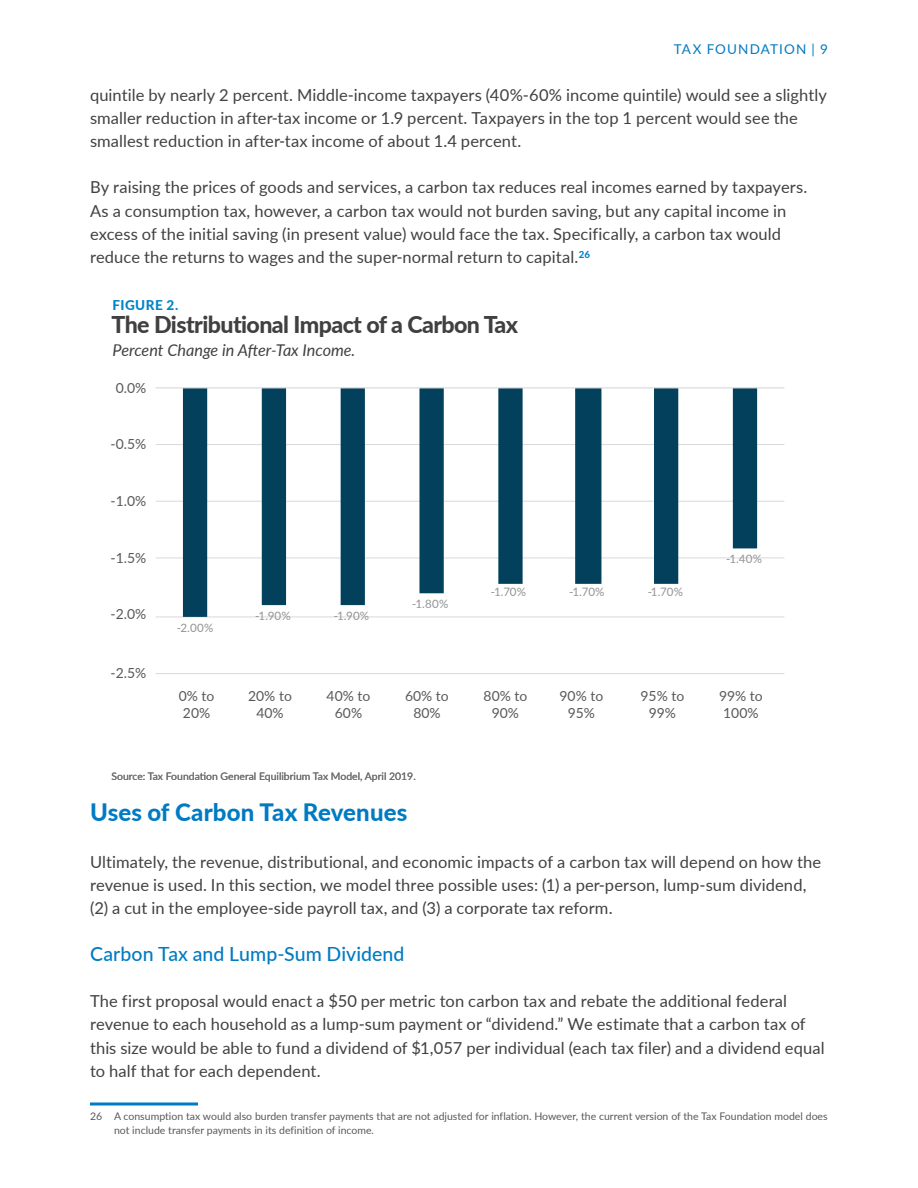
<style>
.page{position:relative;width:918px;height:1188px;background:#fff}
.page>*{position:absolute;margin:0;border:0;box-sizing:border-box;transform-origin:0 0}
.t1{font:800 24px "Lato";letter-spacing:.005em;color:#007bc3}
.t2{font:800 23.25px "Lato";letter-spacing:-.025em;color:#404041}
.t3{font:500 19.5px "Lato";letter-spacing:.005em;color:#007bc3}
.t4{font:16.5px/23.2px "Lato";letter-spacing:.005em;color:#414042}
.t5{font:italic 16.2px "Lato";color:#404041}
.t6{font:13.95px/16.6px "Lato";color:#58595b;text-align:center}
.t7{font:13.5px "Lato";letter-spacing:.085em;color:#007bc3}
.t8{font:800 13.5px "Lato";letter-spacing:.035em;color:#0083c8}
.t9{font:11.55px "Lato";letter-spacing:.005em;color:#929497}
.t10{font:10.5px/13.5px "Lato";color:#58595b}
.t11{font:10.5px "Lato";color:#6d6e70}
</style>
<div class="page">
<hr style="left:90px;top:1102px;width:108px;height:3px;background:#007bc3">
<hr style="left:156px;top:673px;width:628px;height:1px;background:#d9d9d9">
<hr style="left:156px;top:617px;width:628px;height:1px;background:#d9d9d9">
<hr style="left:156px;top:558px;width:628px;height:1px;background:#d9d9d9">
<hr style="left:156px;top:501px;width:628px;height:1px;background:#d9d9d9">
<hr style="left:156px;top:444px;width:628px;height:1px;background:#d9d9d9">
<svg style="left:183px;top:388px;width:574px;height:229px"></svg>
<hr style="left:156px;top:387px;width:628px;height:1px;background:#d9d9d9">
<p class="t7" style="left:674px;top:39px;width:156px">TAX FOUNDATION | 9</p>
<p class="t4" style="left:90px;top:82px;width:739px">quintile by nearly 2 percent. Middle-income taxpayers (40%-60% income quintile) would see a slightly smaller reduction in after-tax income or 1.9 percent. Taxpayers in the top 1 percent would see the smallest reduction in after-tax income of about 1.4 percent.</p>
<p class="t4" style="left:90px;top:175px;width:719px">By raising the prices of goods and services, a carbon tax reduces real incomes earned by taxpayers.<br>As a consumption tax, however, a carbon tax would not burden saving, but any capital income in excess of the initial saving (in present value) would face the tax. Specifically, a carbon tax would reduce the returns to wages and the super-normal return to capital.<sup>26</sup></p>
<p class="t8" style="left:112px;top:295px;width:67px">FIGURE 2.</p>
<h2 class="t2" style="left:112px;top:307px;width:408px">The Distributional Impact of a Carbon Tax</h2>
<p class="t5" style="left:113px;top:339px;width:244px">Percent Change in After-Tax Income.</p>
<p class="t6" style="left:116px;top:379px;width:32px">0.0%</p>
<p class="t6" style="left:111px;top:435px;width:37px">-0.5%</p>
<p class="t6" style="left:111px;top:492px;width:37px">-1.0%</p>
<p class="t6" style="left:111px;top:549px;width:37px">-1.5%</p>
<p class="t6" style="left:111px;top:605px;width:37px">-2.0%</p>
<p class="t6" style="left:111px;top:664px;width:37px">-2.5%</p>
<p class="t9" style="left:177px;top:619px;width:38px">-2.00%</p>
<p class="t6" style="left:179px;top:687px;width:37px">0% to<br>20%</p>
<p class="t9" style="left:255px;top:608px;width:37px">-1.90%</p>
<p class="t9" style="left:334px;top:608px;width:37px">-1.90%</p>
<p class="t6" style="left:248px;top:687px;width:45px">20% to<br>40%</p>
<p class="t6" style="left:327px;top:687px;width:45px">40% to<br>60%</p>
<p class="t9" style="left:412px;top:596px;width:38px">-1.80%</p>
<p class="t6" style="left:405px;top:687px;width:45px">60% to<br>80%</p>
<p class="t11" style="left:112px;top:768px;width:306px">Source: Tax Foundation General Equilibrium Tax Model, April 2019.</p>
<p class="t9" style="left:491px;top:584px;width:37px">-1.70%</p>
<p class="t9" style="left:569px;top:584px;width:37px">-1.70%</p>
<p class="t9" style="left:648px;top:584px;width:37px">-1.70%</p>
<p class="t6" style="left:484px;top:687px;width:45px">80% to<br>90%</p>
<p class="t6" style="left:560px;top:687px;width:45px">90% to<br>95%</p>
<p class="t6" style="left:641px;top:687px;width:45px">95% to<br>99%</p>
<p class="t9" style="left:726px;top:551px;width:37px">-1.40%</p>
<p class="t6" style="left:719px;top:687px;width:45px">99% to<br>100%</p>
<h1 class="t1" style="left:90px;top:795px;width:319px">Uses of Carbon Tax Revenues</h1>
<p class="t4" style="left:90px;top:849px;width:733px">Ultimately, the revenue, distributional, and economic impacts of a carbon tax will depend on how the revenue is used. In this section, we model three possible uses: (1) a per-person, lump-sum dividend, (2) a cut in the employee-side payroll tax, and (3) a corporate tax reform.</p>
<p class="t3" style="left:90px;top:940px;width:316px">Carbon Tax and Lump-Sum Dividend</p>
<p class="t4" style="left:90px;top:989px;width:736px">The first proposal would enact a $50 per metric ton carbon tax and rebate the additional federal revenue to each household as a lump-sum payment or “dividend.” We estimate that a carbon tax of this size would be able to fund a dividend of $1,057 per individual (each tax filer) and a dividend equal to half that for each dependent.</p>
<p class="t10" style="left:114px;top:1109px;width:715px;text-indent:-24px">26 A consumption tax would also burden transfer payments that are not adjusted for inflation. However, the current version of the Tax Foundation model does not include transfer payments in its definition of income.</p>
</div>
